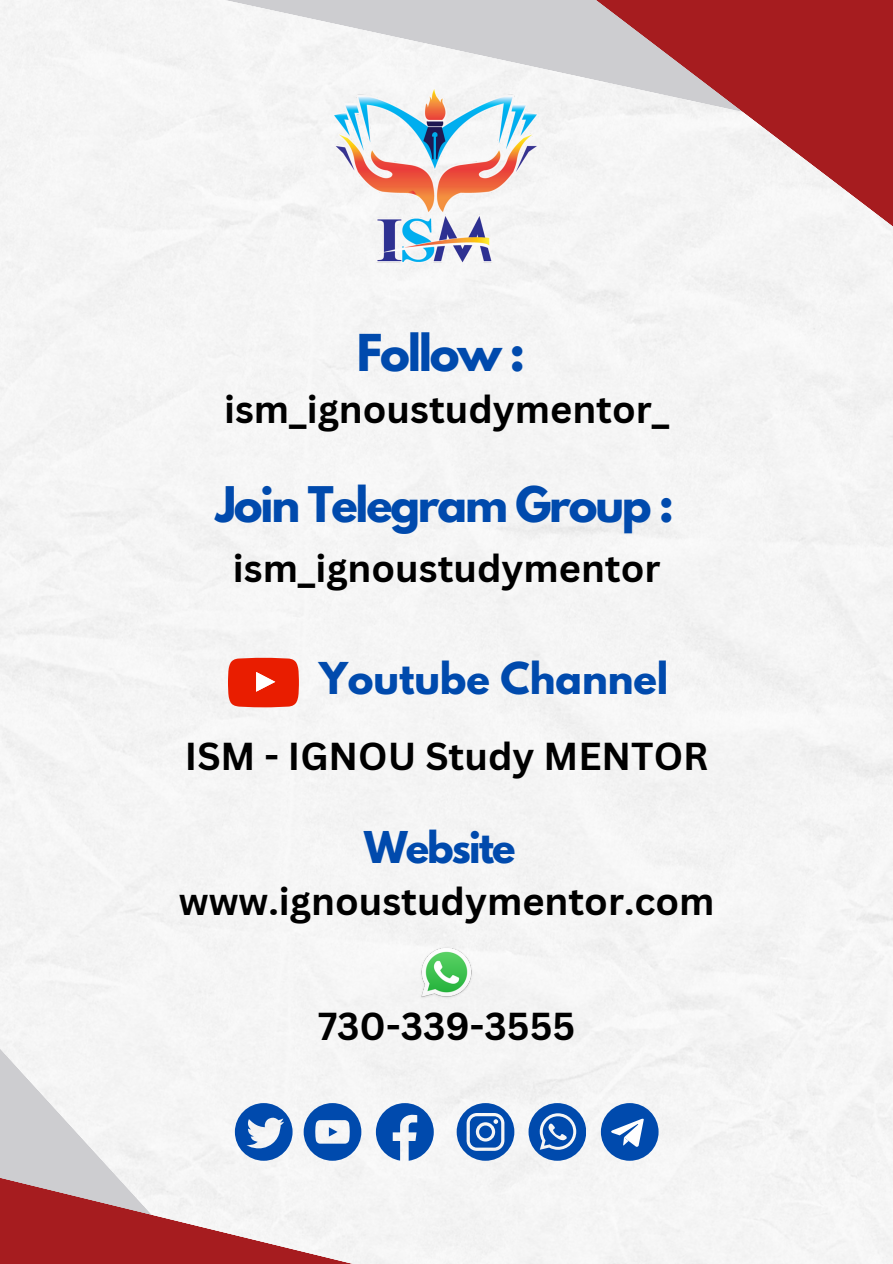
<style>
.page{position:relative;width:893px;height:1264px;background:#fff}
.page>*{position:absolute;margin:0;border:0;box-sizing:border-box;transform-origin:0 0}
.t1{font:700 45px "League Spartan";letter-spacing:-.05em;color:#004aad}
.t2{font:700 43.5px "League Spartan";letter-spacing:-.05em;color:#004aad}
.t3{font:700 38.85px "League Spartan";color:#004aad}
.t4{font:700 38.85px "League Spartan";letter-spacing:-.05em;color:#004aad}
.t5{font:700 37.95px "Canva Sans";color:#000}
</style>
<div class="page">
<div style="left:0;top:0;width:892px;height:1263px;background:#f5f5f5"></div>
<img style="left:335px;top:168px;width:167px;height:114px">
<svg style="left:228px;top:658px;width:71px;height:49px;background:#ea341a"></svg>
<img style="left:418px;top:944px;width:57px;height:57px">
<div style="left:0;top:976px;width:358px;height:155px;background:#f5f5f5"></div>
<svg style="left:0;top:1131px;width:424px;height:132px;fill:#f2f2f2"></svg>
<svg style="left:125px;top:0;width:377px;height:168px;fill:#f5f5f5"></svg>
<svg style="left:502px;top:0;width:390px;height:310px;fill:#f2f2f3"></svg>
<svg style="left:456px;top:1103px;width:58px;height:57px"></svg>
<svg style="left:376px;top:1103px;width:57px;height:57px"></svg>
<svg style="left:235px;top:1103px;width:57px;height:57px"></svg>
<svg style="left:528px;top:1103px;width:58px;height:57px"></svg>
<svg style="left:303px;top:1103px;width:58px;height:57px"></svg>
<div style="left:601px;top:1103px;width:57px;height:57px;background:#004aad;border-radius:50%"></div>
<svg style="left:611px;top:1118px;width:32px;height:29px"></svg>
<p class="t1" style="left:357px;top:331px;width:170px">Follow :</p>
<p class="t5" style="left:224px;top:382px;width:446px">ism_ignoustudymentor_</p>
<p class="t2" style="left:216px;top:483px;width:460px">Join Telegram Group :</p>
<p class="t5" style="left:233px;top:541px;width:429px">ism_ignoustudymentor</p>
<p class="t3" style="left:319px;top:658px;width:351px">Youtube Channel</p>
<p class="t5" style="left:185px;top:729px;width:525px">ISM - IGNOU Study MENTOR</p>
<p class="t4" style="left:364px;top:828px;width:153px">Website</p>
<p class="t5" style="left:179px;top:874px;width:537px">www.ignoustudymentor.com</p>
<p class="t5" style="left:318px;top:999px;width:259px">730-339-3555</p>
</div>
